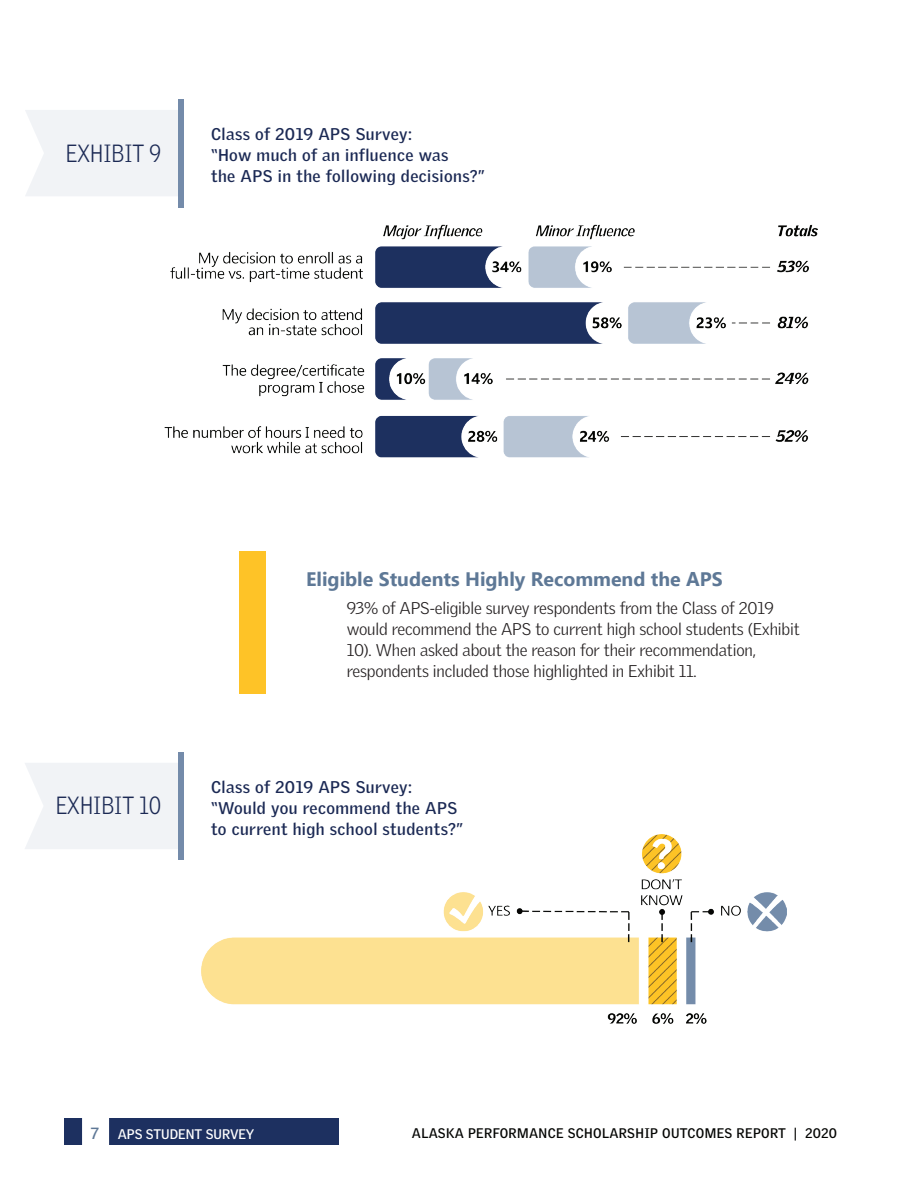
<style>
.page{position:relative;width:918px;height:1188px;background:#fff}
.page>*{position:absolute;margin:0;border:0;box-sizing:border-box;transform-origin:0 0}
.t1{font:300 24.15px "Griffith Gothic";color:#1b2954;scale:.87 1}
.t2{font:700 19.5px "Ebrima";color:#5e7896}
.t3{font:300 16.5px/21px "Griffith Gothic";letter-spacing:-.01em;color:#231f20}
.t4{font:700 16.5px/21px "Griffith Gothic";letter-spacing:.025em;color:#1b2954}
.t5{font:700 13.5px "Griffith Gothic";letter-spacing:.025em;color:#040503}
.t6{font:700 13.5px "Griffith Gothic";color:#fff}
.s1{font-size:15.75px;color:#5e7896}
</style>
<div class="page">
<div style="left:64px;top:1118px;width:275px;height:27px;background:#1d3060"></div>
<div style="left:82px;top:1111px;width:27px;height:44px;background:#fff"></div>
<div style="left:239px;top:552px;width:27px;height:142px;background:#fec327"></div>
<div style="left:25px;top:110px;width:154px;height:86px;background:#f1f3f6"></div>
<div style="left:179px;top:99px;width:5px;height:108px;background:#748baa"></div>
<img style="left:164px;top:224px;width:654px;height:233px">
<div style="left:25px;top:763px;width:154px;height:86px;background:#f1f3f6"></div>
<div style="left:179px;top:752px;width:5px;height:108px;background:#748baa"></div>
<img style="left:202px;top:834px;width:585px;height:190px">
<h1 class="t1" style="left:66px;top:138px;width:111px">EXHIBIT 9</h1>
<p class="t4" style="left:211px;top:123px;width:275px">Class of 2019 APS Survey:<br>“How much of an influence was<br>the APS in the following decisions?”</p>
<h1 class="t1" style="left:56px;top:791px;width:123px">EXHIBIT 10</h1>
<p class="t2" style="left:306px;top:564px;width:418px">Eligible Students Highly Recommend the APS</p>
<p class="t3" style="left:347px;top:597px;width:455px">93% of APS-eligible survey respondents from the Class of 2019 would recommend the APS to current high school students (Exhibit 10). When asked about the reason for their recommendation, respondents included those highlighted in Exhibit 11.</p>
<p class="t4" style="left:211px;top:777px;width:254px">Class of 2019 APS Survey: “Would you recommend the APS to current high school students?”</p>
<p class="t6" style="left:91px;top:1126px;width:72px"><span class="s1">7</span> APS Student</p>
<p class="t6" style="left:206px;top:1126px;width:50px">Survey</p>
<p class="t5" style="left:412px;top:1125px;width:427px">ALASKA PERFORMANCE SCHOLARSHIP OUTCOMES REPORT | 2020</p>
</div>
